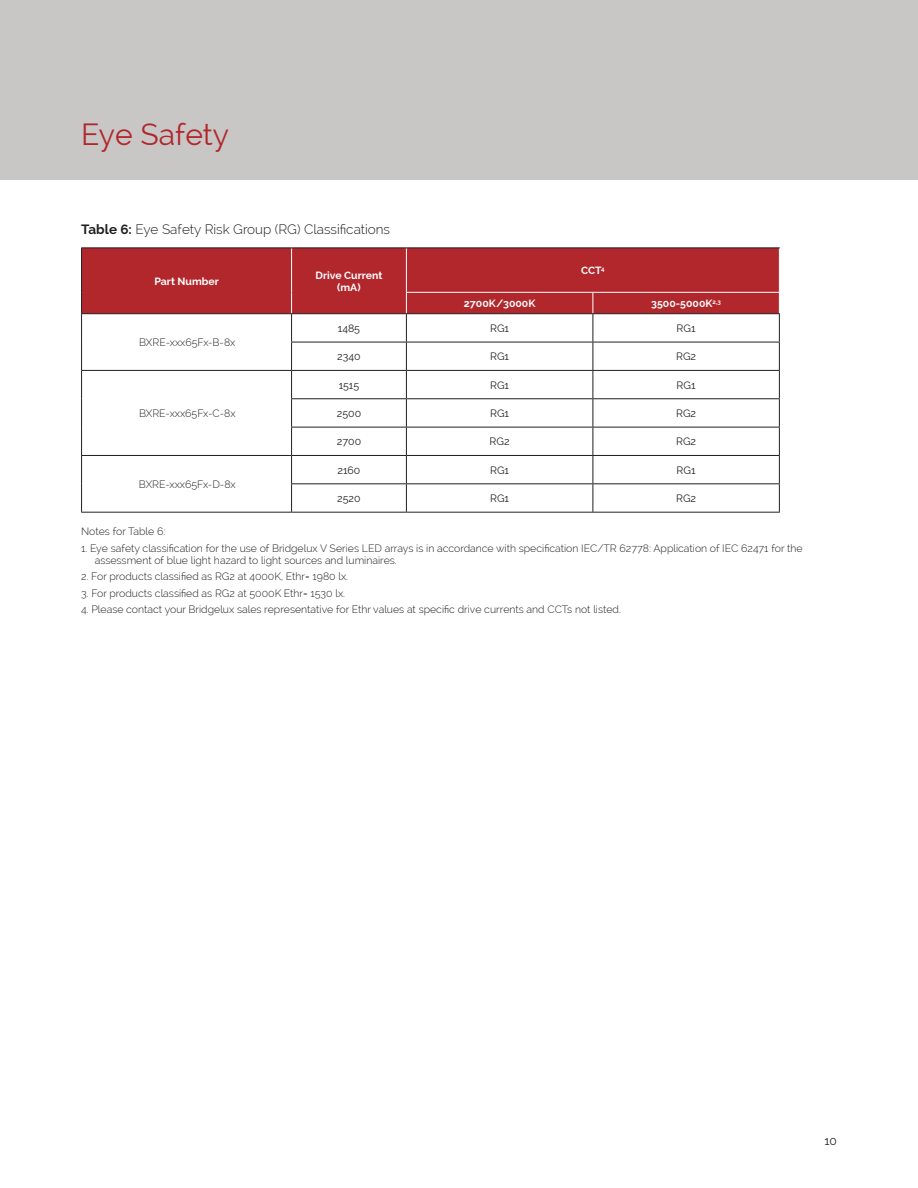
<style>
.page{position:relative;width:918px;height:1188px;background:#fff}
.page>*{position:absolute;margin:0;border:0;box-sizing:border-box;transform-origin:0 0}
.section_header{font:30px "Raleway";color:#b1272c}
.main_text_block{font:300 13.5px "Raleway";color:#231f20}
.t1{font:12px "Raleway";color:#231f20}
.main_text_block-2{font:300 10.5px/12px "Raleway";color:#231f20}
.t2{font:10.5px "Raleway";color:#231f20}
.t3{font:700 10.5px "Raleway";color:#fff}
.s1{font-weight:700}
</style>
<div class="page">
<div style="left:0;top:0;width:918px;height:180px;background:#c8c7c6"></div>
<div style="left:82px;top:249px;width:697px;height:64px;background:#b1272c"></div>
<hr style="left:291px;top:248px;width:1px;height:44px;background:#fff">
<hr style="left:406px;top:248px;width:1px;height:44px;background:#fff">
<hr style="left:406px;top:292px;width:187px;height:1px;background:#fff">
<hr style="left:593px;top:292px;width:187px;height:1px;background:#fff">
<hr style="left:81px;top:313px;width:211px;height:1px;background:#231f20">
<hr style="left:81px;top:370px;width:211px;height:1px;background:#231f20">
<hr style="left:81px;top:455px;width:211px;height:1px;background:#231f20">
<hr style="left:81px;top:512px;width:211px;height:1px;background:#231f20">
<hr style="left:292px;top:313px;width:114px;height:1px;background:#231f20">
<hr style="left:406px;top:313px;width:187px;height:1px;background:#231f20">
<hr style="left:593px;top:313px;width:187px;height:1px;background:#231f20">
<hr style="left:291px;top:342px;width:115px;height:1px;background:#231f20">
<hr style="left:406px;top:342px;width:187px;height:1px;background:#231f20">
<hr style="left:593px;top:342px;width:187px;height:1px;background:#231f20">
<hr style="left:292px;top:370px;width:114px;height:1px;background:#231f20">
<hr style="left:406px;top:370px;width:187px;height:1px;background:#231f20">
<hr style="left:593px;top:370px;width:187px;height:1px;background:#231f20">
<hr style="left:291px;top:398px;width:115px;height:1px;background:#231f20">
<hr style="left:406px;top:398px;width:187px;height:1px;background:#231f20">
<hr style="left:593px;top:398px;width:187px;height:1px;background:#231f20">
<hr style="left:291px;top:427px;width:115px;height:1px;background:#231f20">
<hr style="left:406px;top:427px;width:187px;height:1px;background:#231f20">
<hr style="left:593px;top:427px;width:187px;height:1px;background:#231f20">
<hr style="left:292px;top:455px;width:114px;height:1px;background:#231f20">
<hr style="left:406px;top:455px;width:187px;height:1px;background:#231f20">
<hr style="left:593px;top:455px;width:187px;height:1px;background:#231f20">
<hr style="left:291px;top:483px;width:115px;height:1px;background:#231f20">
<svg style="left:291px;top:292px;width:1px;height:220px"></svg>
<hr style="left:406px;top:483px;width:187px;height:1px;background:#231f20">
<svg style="left:406px;top:293px;width:1px;height:219px"></svg>
<hr style="left:593px;top:483px;width:187px;height:1px;background:#231f20">
<svg style="left:593px;top:293px;width:1px;height:219px"></svg>
<svg style="left:779px;top:313px;width:1px;height:199px"></svg>
<hr style="left:292px;top:512px;width:114px;height:1px;background:#231f20">
<hr style="left:406px;top:512px;width:187px;height:1px;background:#231f20">
<hr style="left:593px;top:512px;width:187px;height:1px;background:#231f20">
<hr style="left:81px;top:248px;width:211px;height:1px;background:#231f20">
<hr style="left:81px;top:248px;width:1px;height:44px;background:#231f20">
<svg style="left:81px;top:292px;width:1px;height:220px"></svg>
<hr style="left:292px;top:248px;width:114px;height:1px;background:#231f20">
<hr style="left:406px;top:248px;width:187px;height:1px;background:#231f20">
<hr style="left:593px;top:248px;width:187px;height:1px;background:#231f20">
<p class="section_header" style="left:81px;top:117px;width:149px">Eye Safety</p>
<p class="main_text_block" style="left:81px;top:221px;width:310px"><span class="s1">Table 6:</span> Eye Safety Risk Group (RG) Classifications</p>
<p class="t3" style="left:154px;top:275px;width:66px">Part Number</p>
<p class="t3" style="left:315px;top:269px;width:69px">Drive Current</p>
<p class="t3" style="left:337px;top:282px;width:25px">(mA)</p>
<p class="t3" style="left:581px;top:265px;width:25px">CCT<sup>4</sup></p>
<p class="t3" style="left:464px;top:298px;width:73px">2700K/3000K</p>
<p class="t3" style="left:651px;top:298px;width:71px">3500-5000K<sup>2,3</sup></p>
<p class="main_text_block-2" style="left:139px;top:337px;width:98px">BXRE-xxx65Fx-B-8x</p>
<p class="main_text_block-2" style="left:139px;top:407px;width:98px">BXRE-xxx65Fx-C-8x</p>
<p class="main_text_block-2" style="left:139px;top:478px;width:98px">BXRE-xxx65Fx-D-8x</p>
<p class="t2" style="left:338px;top:322px;width:24px">1485</p>
<p class="t2" style="left:490px;top:322px;width:21px">RG1</p>
<p class="t2" style="left:677px;top:322px;width:21px">RG1</p>
<p class="t2" style="left:337px;top:351px;width:25px">2340</p>
<p class="t2" style="left:490px;top:351px;width:21px">RG1</p>
<p class="t2" style="left:676px;top:351px;width:22px">RG2</p>
<p class="t2" style="left:339px;top:379px;width:22px">1515</p>
<p class="t2" style="left:490px;top:379px;width:21px">RG1</p>
<p class="t2" style="left:677px;top:379px;width:21px">RG1</p>
<p class="t2" style="left:337px;top:407px;width:26px">2500</p>
<p class="t2" style="left:490px;top:407px;width:21px">RG1</p>
<p class="t2" style="left:676px;top:407px;width:22px">RG2</p>
<p class="t2" style="left:337px;top:436px;width:26px">2700</p>
<p class="t2" style="left:490px;top:436px;width:22px">RG2</p>
<p class="t2" style="left:676px;top:436px;width:22px">RG2</p>
<p class="t2" style="left:338px;top:464px;width:24px">2160</p>
<p class="t2" style="left:490px;top:464px;width:21px">RG1</p>
<p class="t2" style="left:677px;top:464px;width:21px">RG1</p>
<p class="t2" style="left:337px;top:492px;width:25px">2520</p>
<p class="t2" style="left:490px;top:492px;width:21px">RG1</p>
<p class="t2" style="left:676px;top:492px;width:22px">RG2</p>
<p class="main_text_block-2" style="left:81px;top:525px;width:86px">Notes for Table 6:</p>
<p class="main_text_block-2" style="left:95px;top:542px;width:709px;text-indent:-14px">1. Eye safety classification for the use of Bridgelux V Series LED arrays is in accordance with specification IEC/TR 62778: Application of IEC 62471 for the assessment of blue light hazard to light sources and luminaires.</p>
<p class="main_text_block-2" style="left:81px;top:570px;width:269px">2. For products classified as RG2 at 4000K, Ethr= 1980 lx.</p>
<p class="main_text_block-2" style="left:81px;top:587px;width:265px">3. For products classified as RG2 at 5000K Ethr= 1530 lx.</p>
<p class="main_text_block-2" style="left:81px;top:603px;width:541px">4. Please contact your Bridgelux sales representative for Ethr values at specific drive currents and CCTs not listed.</p>
<p class="t1" style="left:824px;top:1134px;width:14px">10</p>
</div>
